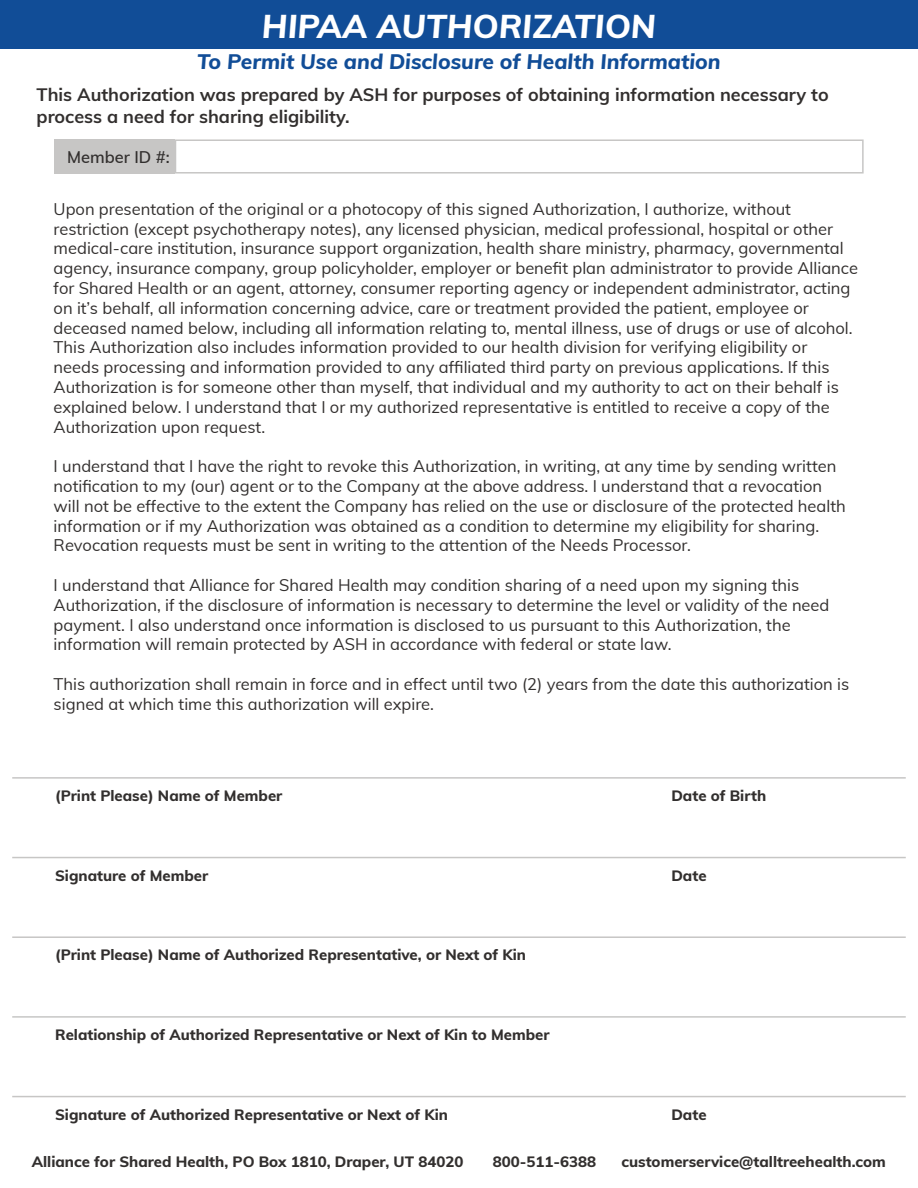
<style>
.page{position:relative;width:918px;height:1188px;background:#fff}
.page>*{position:absolute;margin:0;border:0;box-sizing:border-box;transform-origin:0 0}
.t1{font:italic 800 33px "Muli";color:#fff}
.t2{font:italic 800 21px "Muli";color:#114d97}
.t3{font:700 18px/21.6px "Muli";color:#322f2e}
.t4{font:16.5px/19.8px "Muli";color:#322f2e}
.t5{font:600 16.5px "Muli";color:#322f2e}
.t6{font:800 15px "Muli";color:#322f2e}
</style>
<div class="page">
<hr style="left:12px;top:777px;width:894px;height:2px;background:#c7c6c5">
<hr style="left:12px;top:936px;width:894px;height:2px;background:#c7c6c5">
<hr style="left:12px;top:857px;width:894px;height:1px;background:#c7c6c5">
<hr style="left:12px;top:1016px;width:894px;height:2px;background:#c7c6c5">
<hr style="left:12px;top:1096px;width:894px;height:1px;background:#c7c6c5">
<div style="left:0;top:0;width:918px;height:49px;background:#114d97"></div>
<div style="left:54px;top:139px;width:121px;height:35px;background:#c7c6c5"></div>
<div style="left:175px;top:139px;width:689px;height:35px;border:2px solid #c7c6c5"></div>
<h1 class="t1" style="left:262px;top:2px;width:396px">HIPAA AUTHORIZATION</h1>
<p class="t2" style="left:197px;top:46px;width:525px">To Permit Use and Disclosure of Health Information</p>
<p class="t3" style="left:37px;top:83px;width:794px">This Authorization was prepared by ASH for purposes of obtaining information necessary to process a need for sharing eligibility.</p>
<p class="t5" style="left:67px;top:145px;width:104px">Member ID #:</p>
<p class="t4" style="left:54px;top:198px;width:806px">Upon presentation of the original or a photocopy of this signed Authorization, I authorize, without restriction (except psychotherapy notes), any licensed physician, medical professional, hospital or other medical-care institution, insurance support organization, health share ministry, pharmacy, governmental agency, insurance company, group policyholder, employer or benefit plan administrator to provide Alliance for Shared Health or an agent, attorney, consumer reporting agency or independent administrator, acting on it’s behalf, all information concerning advice, care or treatment provided the patient, employee or deceased named below, including all information relating to, mental illness, use of drugs or use of alcohol.<br>This Authorization also includes information provided to our health division for verifying eligibility or<br>needs processing and information provided to any affiliated third party on previous applications. If this Authorization is for someone other than myself, that individual and my authority to act on their behalf is explained below. I understand that I or my authorized representative is entitled to receive a copy of the Authorization upon request.</p>
<p class="t4" style="left:54px;top:455px;width:794px">I understand that I have the right to revoke this Authorization, in writing, at any time by sending written notification to my (our) agent or to the Company at the above address. I understand that a revocation will not be effective to the extent the Company has relied on the use or disclosure of the protected health information or if my Authorization was obtained as a condition to determine my eligibility for sharing.<br>Revocation requests must be sent in writing to the attention of the Needs Processor.</p>
<p class="t4" style="left:54px;top:574px;width:777px">I understand that Alliance for Shared Health may condition sharing of a need upon my signing this Authorization, if the disclosure of information is necessary to determine the level or validity of the need payment. I also understand once information is disclosed to us pursuant to this Authorization, the information will remain protected by ASH in accordance with federal or state law.</p>
<p class="t4" style="left:54px;top:673px;width:797px">This authorization shall remain in force and in effect until two (2) years from the date this authorization is signed at which time this authorization will expire.</p>
<p class="t6" style="left:55px;top:785px;width:229px">(Print Please) Name of Member</p>
<p class="t6" style="left:55px;top:864px;width:155px">Signature of Member</p>
<p class="t6" style="left:55px;top:944px;width:473px">(Print Please) Name of Authorized Representative, or Next of Kin</p>
<p class="t6" style="left:55px;top:1024px;width:496px">Relationship of Authorized Representative or Next of Kin to Member</p>
<p class="t6" style="left:55px;top:1103px;width:394px">Signature of Authorized Representative or Next of Kin</p>
<p class="t6" style="left:671px;top:785px;width:96px">Date of Birth</p>
<p class="t6" style="left:671px;top:864px;width:37px">Date</p>
<p class="t6" style="left:671px;top:1103px;width:37px">Date</p>
<p class="t6" style="left:32px;top:1150px;width:433px">Alliance for Shared Health, PO Box 1810, Draper, UT 84020</p>
<p class="t6" style="left:493px;top:1150px;width:105px">800-511-6388</p>
<p class="t6" style="left:621px;top:1150px;width:266px">customerservice@talltreehealth.com</p>
</div>
